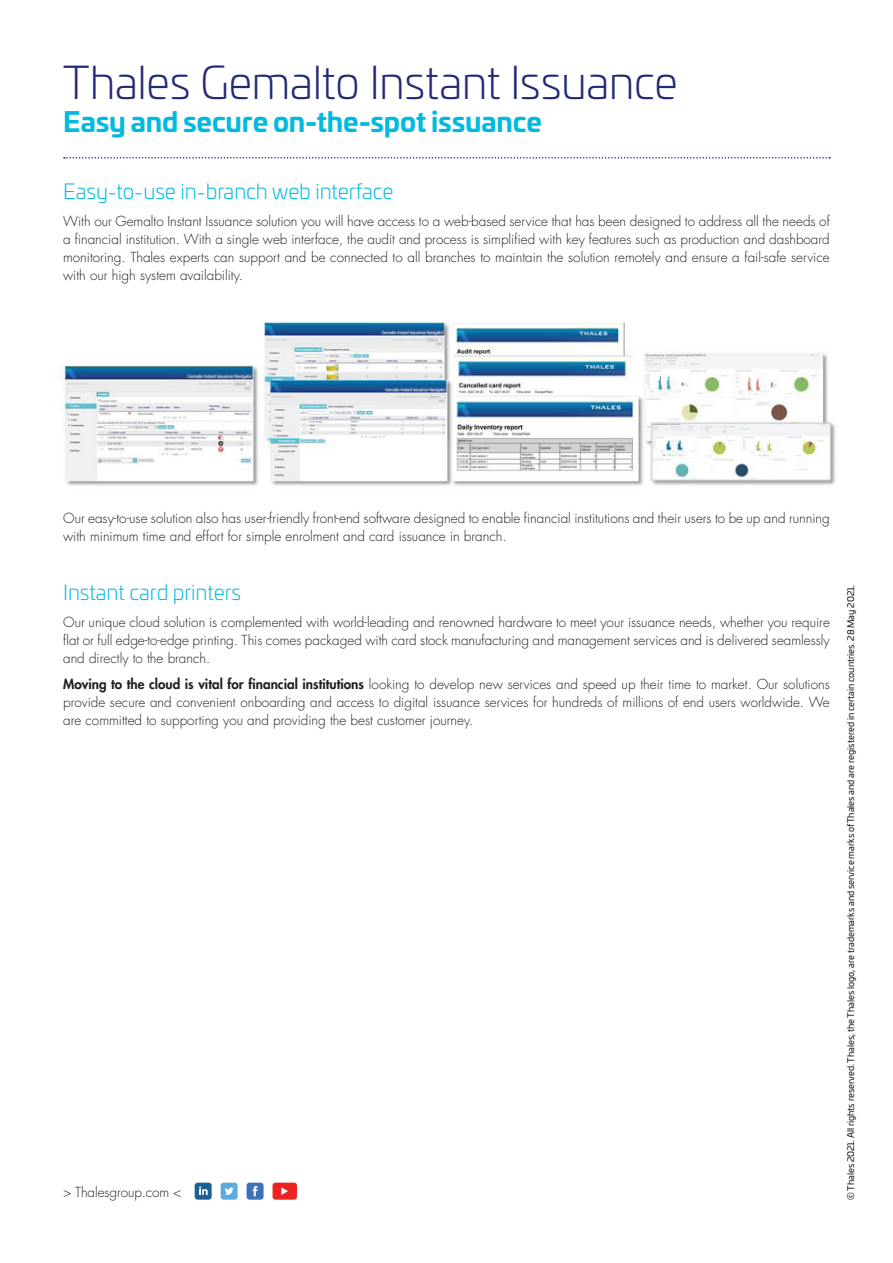
<style>
.page{position:relative;width:893px;height:1263px;background:#fff}
.page>*{position:absolute;margin:0;border:0;box-sizing:border-box;transform-origin:0 0}
.PT_Darblue_opt1{font:300 45px "Univia Pro";letter-spacing:-.015em;color:#222a75}
.PT_Darblue_opt1-2{font:700 27px "Univia Pro";letter-spacing:-.01em;color:#00badf}
.t1{font:300 21px "Univia Pro";letter-spacing:-.005em;color:#00badf}
._01_Text{font:300 13.5px/18px "Futura LT";color:#231f20;text-align:justify}
.t2{font:9px "Univia Pro";letter-spacing:-.005em;color:#231f20}
.s1{font-weight:800}
</style>
<div class="page">
<img style="left:54px;top:322px;width:782px;height:164px">
<svg style="left:64px;top:157px;width:766px;height:2px"></svg>
<div style="left:221px;top:1182px;width:17px;height:18px;background:#5ea9dd;border-radius:3px"></div>
<svg style="left:225px;top:1187px;width:9px;height:8px"></svg>
<div style="left:195px;top:1182px;width:17px;height:18px;background:#196293;border-radius:3px"></div>
<svg style="left:199px;top:1186px;width:9px;height:9px"></svg>
<div style="left:247px;top:1182px;width:17px;height:18px;background:#3b73ba;border-radius:3px"></div>
<svg style="left:253px;top:1186px;width:4px;height:10px"></svg>
<div style="left:273px;top:1182px;width:24px;height:18px;background:#ee2123;border-radius:3px"></div>
<svg style="left:281px;top:1187px;width:7px;height:8px"></svg>
<p class="PT_Darblue_opt1" style="left:63px;top:51px;width:616px">Thales Gemalto Instant Issuance</p>
<p class="PT_Darblue_opt1-2" style="left:63px;top:100px;width:480px">Easy and secure on-the-spot issuance</p>
<h1 class="t1" style="left:63px;top:177px;width:332px">Easy-to-use in-branch web interface</h1>
<p class="_01_Text" style="left:63px;top:212px;width:768px">With our Gemalto Instant Issuance solution you will have access to a web-based service that has been designed to address all the needs of a financial institution. With a single web interface, the audit and process is simplified with key features such as production and dashboard monitoring. Thales experts can support and be connected to all branches to maintain the solution remotely and ensure a fail-safe service with our high system availability.</p>
<p class="_01_Text" style="left:63px;top:510px;width:768px">Our easy-to-use solution also has user-friendly front-end software designed to enable financial institutions and their users to be up and running with minimum time and effort for simple enrolment and card issuance in branch.</p>
<h1 class="t1" style="left:63px;top:578px;width:180px">Instant card printers</h1>
<p class="_01_Text" style="left:63px;top:613px;width:768px">Our unique cloud solution is complemented with world-leading and renowned hardware to meet your issuance needs, whether you require flat or full edge-to-edge printing. This comes packaged with card stock manufacturing and management services and is delivered seamlessly and directly to the branch.</p>
<p class="_01_Text" style="left:63px;top:676px;width:768px"><span class="s1">Moving to the cloud is vital for financial institutions</span> looking to develop new services and speed up their time to market. Our solutions provide secure and convenient onboarding and access to digital issuance services for hundreds of millions of end users worldwide. We are committed to supporting you and providing the best customer journey.</p>
<p class="_01_Text" style="left:63px;top:1183px;width:120px">&gt; Thalesgroup.com &lt;</p>
<p class="t2" style="left:844px;top:1200px;width:616px;rotate:-90deg">© Thales 2021. All rights reserved. Thales, the Thales logo, are trademarks and service marks of Thales and are registered in certain countries. 28 May 2021.</p>
</div>
